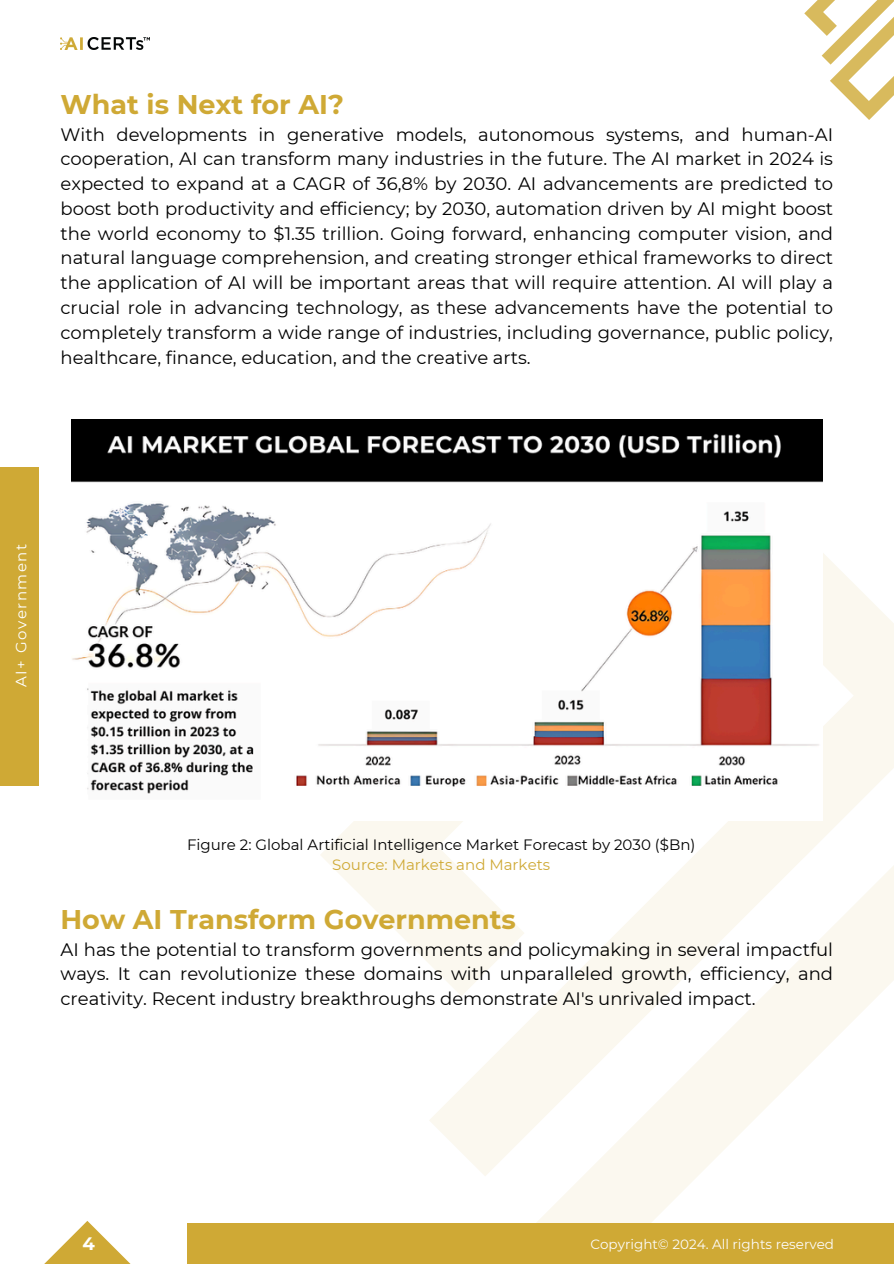
<style>
.page{position:relative;width:894px;height:1264px;background:#fff}
.page>*{position:absolute;margin:0;border:0;box-sizing:border-box;transform-origin:0 0}
.t1{font:700 27px "Montserrat";color:#cfa935}
.t2{font:18px/24.8px "Montserrat";color:#000;text-align:justify}
.t3{font:700 18px "Montserrat";color:#fff}
.t4{font:15px/20.2px "Montserrat";color:#000;text-align:center}
.t5{font:15px "Montserrat";letter-spacing:.1em;color:#fff}
.t6{font:13.5px "Montserrat";color:#fdfdfd}
.s1{color:#cfa935}
</style>
<div class="page">
<svg style="left:321px;top:452px;width:572px;height:719px"></svg>
<svg style="left:480px;top:794px;width:413px;height:428px"></svg>
<svg style="left:45px;top:1221px;width:85px;height:42px"></svg>
<div style="left:187px;top:1222px;width:706px;height:41px;background:#cfa935"></div>
<div style="left:0;top:467px;width:39px;height:318px;background:#cfa935"></div>
<img style="left:60px;top:37px;width:89px;height:13px">
<svg style="left:804px;top:0;width:89px;height:120px"></svg>
<img style="left:71px;top:419px;width:751px;height:402px">
<p class="t1" style="left:60px;top:87px;width:285px">What is Next for AI?</p>
<p class="t2" style="left:60px;top:122px;width:773px">With developments in generative models, autonomous systems, and human-AI cooperation, AI can transform many industries in the future. The AI market in 2024 is expected to expand at a CAGR of 36,8% by 2030. AI advancements are predicted to boost both productivity and efficiency; by 2030, automation driven by AI might boost the world economy to $1.35 trillion. Going forward, enhancing computer vision, and natural language comprehension, and creating stronger ethical frameworks to direct the application of AI will be important areas that will require attention. AI will play a crucial role in advancing technology, as these advancements have the potential to completely transform a wide range of industries, including governance, public policy, healthcare, finance, education, and the creative arts.</p>
<h1 class="t5" style="left:12px;top:686px;width:144px;rotate:-90deg">AI+ Government</h1>
<h2 class="t4" style="left:187px;top:834px;width:510px">Figure 2: Global Artificial Intelligence Market Forecast by 2030 ($Bn)<br><span class="s1">Source: Markets and Markets</span></h2>
<h2 class="t1" style="left:60px;top:902px;width:457px">How AI Transform Governments</h2>
<h2 class="t2" style="left:60px;top:936px;width:773px">AI has the potential to transform governments and policymaking in several impactful ways. It can revolutionize these domains with unparalleled growth, efficiency, and creativity. Recent industry breakthroughs demonstrate AI's unrivaled impact.</h2>
<p class="t3" style="left:82px;top:1232px;width:14px">4</p>
<h1 class="t6" style="left:590px;top:1235px;width:245px">Copyright© 2024. All rights reserved</h1>
</div>
